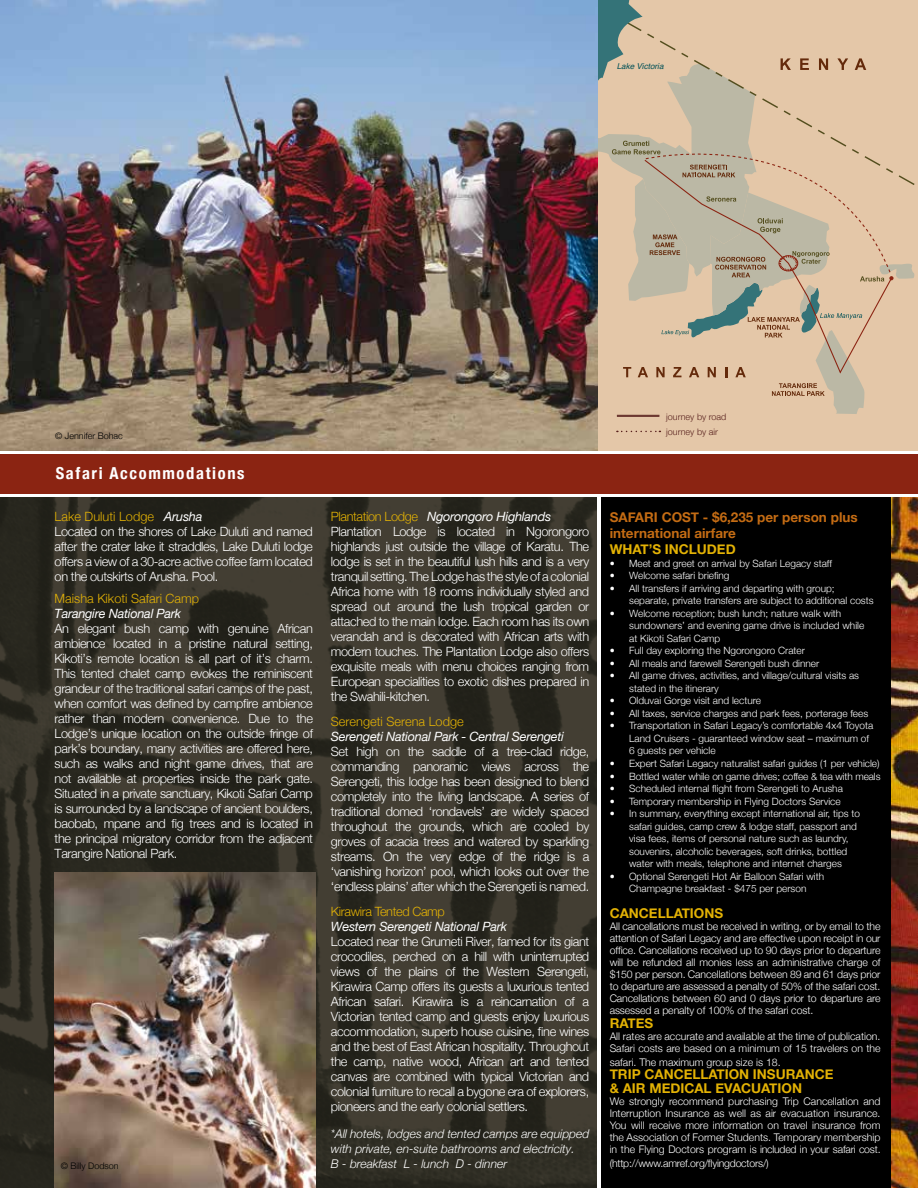
<style>
.page{position:relative;width:918px;height:1188px;background:#fff}
.page>*{position:absolute;margin:0;border:0;box-sizing:border-box;transform-origin:0 0}
.t1{font:700 condensed 16.5px "Helvetica Neue";letter-spacing:.1em;color:#fff}
.t2{font:700 13.5px/13.8px "Helvetica Neue";color:#e3b205}
.t3{font:700 13.5px/16.2px "Helvetica Neue";color:#c46c14}
.t4{font:300 12.75px/15px "Helvetica Neue";letter-spacing:-.03em;color:#fff;text-align:justify}
.t5{font:italic 12.75px "Helvetica Neue";letter-spacing:-.02em;color:#fff}
.t6{font:300 12.75px "Helvetica Neue";color:#e3b205}
.t7{font:300 12.75px "Helvetica Neue";letter-spacing:-.03em;color:#e3b205}
.t8{font:italic 300 12px/15px "Helvetica Neue";color:#fff}
.t9{font:300 10.5px/12px "Helvetica Neue";color:#fff;text-align:justify}
.t10{font:300 10.5px "Helvetica Neue";letter-spacing:-.02em;color:#fff}
.t11{font:300 10.05px/12.5px "Helvetica Neue";color:#fff}
.t12{font:300 9px "Helvetica Neue";color:#000}
.t13{font:300 9px/15.8px "Helvetica Neue";color:#571f1c}
.t14{font:italic 8.1px "Helvetica";color:#015056}
.s1{color:#e3b205}
.s2{font-weight:400;font-style:italic}
</style>
<div class="page">
<img style="left:0;top:497px;width:597px;height:691px">
<div style="left:601px;top:497px;width:295px;height:691px;background:#000"></div>
<div style="left:0;top:454px;width:918px;height:40px;background:#8b2412"></div>
<div style="left:597px;top:0;width:321px;height:451px;background:#e4c7a8"></div>
<svg style="left:598px;top:0;width:317px;height:414px"></svg>
<svg style="left:617px;top:431px;width:43px;height:1px"></svg>
<hr style="left:617px;top:415px;width:42px;height:1px;background:#571f1c">
<hr style="left:617px;top:416px;width:42px;height:1px;background:#571f1c">
<img style="left:892px;top:497px;width:26px;height:691px">
<img style="left:0;top:0;width:598px;height:451px">
<img style="left:54px;top:873px;width:261px;height:315px">
<p class="t12" style="left:55px;top:428px;width:69px">© Jennifer Bohac</p>
<p class="t1" style="left:56px;top:460px;width:190px">Safari Accommodations</p>
<p class="t14" style="left:617px;top:59px;width:48px">Lake Victoria</p>
<p class="t13" style="left:666px;top:408px;width:62px">journey by road journey by air</p>
<p class="t3" style="left:610px;top:509px;width:250px">SAFARI COST - $6,235 per person plus international airfare</p>
<p class="t2" style="left:610px;top:543px;width:128px">WHAT’S INCLUDED</p>
<p class="t11" style="left:610px;top:556px;width:224px">• Meet and greet on arrival by Safari Legacy staff</p>
<p class="t11" style="left:610px;top:569px;width:121px">• Welcome safari briefing</p>
<p class="t11" style="left:629px;top:581px;width:246px;text-indent:-19px">• All transfers if arriving and departing with group; separate, private transfers are subject to additional costs</p>
<p class="t11" style="left:629px;top:606px;width:237px;text-indent:-19px">• Welcome reception; bush lunch; nature walk with sundowners’ and evening game drive is included while at Kikoti Safari Camp</p>
<p class="t11" style="left:610px;top:644px;width:197px">• Full day exploring the Ngorongoro Crater</p>
<p class="t11" style="left:610px;top:656px;width:211px">• All meals and farewell Serengeti bush dinner</p>
<p class="t11" style="left:629px;top:669px;width:231px;text-indent:-19px">• All game drives, activities, and village/cultural visits as stated in the itinerary</p>
<p class="t11" style="left:610px;top:694px;width:153px">• Olduvai Gorge visit and lecture</p>
<p class="t11" style="left:610px;top:707px;width:260px">• All taxes, service charges and park fees, porterage fees</p>
<p class="t11" style="left:629px;top:719px;width:246px;text-indent:-19px">• Transportation in Safari Legacy’s comfortable 4x4 Toyota<br>Land Cruisers - guaranteed window seat – maximum of<br>6 guests per vehicle</p>
<p class="t11" style="left:610px;top:757px;width:271px">• Expert Safari Legacy naturalist safari guides (1 per vehicle)</p>
<p class="t11" style="left:610px;top:769px;width:272px">• Bottled water while on game drives; coffee &amp; tea with meals</p>
<p class="t11" style="left:610px;top:782px;width:235px">• Scheduled internal flight from Serengeti to Arusha</p>
<p class="t11" style="left:610px;top:794px;width:232px">• Temporary membership in Flying Doctors Service</p>
<p class="t11" style="left:629px;top:807px;width:232px;text-indent:-19px">• In summary, everything except international air, tips to safari guides, camp crew &amp; lodge staff, passport and visa fees, items of personal nature such as laundry, souvenirs, alcoholic beverages, soft drinks, bottled water with meals, telephone and internet charges</p>
<p class="t11" style="left:610px;top:869px;width:216px;text-align:center">• Optional Serengeti Hot Air Balloon Safari with<br>Champagne breakfast - $475 per person</p>
<p class="t2" style="left:610px;top:907px;width:115px">CANCELLATIONS</p>
<p class="t9" style="left:610px;top:920px;width:272px">All cancellations must be received in writing, or by email to the attention of Safari Legacy and are effective upon receipt in our office. Cancellations received up to 90 days prior to departure will be refunded all monies less an administrative charge of $150 per person. Cancellations between 89 and 61 days prior to departure are assessed a penalty of 50% of the safari cost.<br>Cancellations between 60 and 0 days prior to departure are assessed a penalty of 100% of the safari cost.</p>
<p class="t2" style="left:610px;top:1017px;width:45px">RATES</p>
<p class="t9" style="left:610px;top:1030px;width:272px">All rates are accurate and available at the time of publication.<br>Safari costs are based on a minimum of 15 travelers on the</p>
<p class="t9" style="left:610px;top:1055px;width:172px">safari. The maximum group size is 18.</p>
<p class="t2" style="left:610px;top:1068px;width:225px">TRIP CANCELLATION INSURANCE &amp; AIR MEDICAL EVACUATION</p>
<p class="t9" style="left:610px;top:1095px;width:272px">We strongly recommend purchasing Trip Cancellation and Interruption Insurance as well as air evacuation insurance.<br>You will receive more information on travel insurance from the Association of Former Students. Temporary membership in the Flying Doctors program is included in your safari cost.</p>
<p class="t4" style="left:331px;top:508px;width:260px;text-align:left"><span class="s1">Plantation Lodge</span> <span class="s2">Ngorongoro Highlands </span>Plantation Lodge is located in Ngorongoro highlands just outside the village of Karatu. The lodge is set in the beautiful lush hills and is a very tranquil setting. The Lodge has the style of a colonial Africa home with 18 rooms individually styled and spread out around the lush tropical garden or attached to the main lodge. Each room has its own verandah and is decorated with African arts with modern touches. The Plantation Lodge also offers exquisite meals with menu choices ranging from European specialities to exotic dishes prepared in the Swahili-kitchen.</p>
<p class="t6" style="left:331px;top:711px;width:134px">Serengeti Serena Lodge</p>
<p class="t5" style="left:331px;top:727px;width:235px">Serengeti National Park - Central Serengeti</p>
<p class="t4" style="left:331px;top:743px;width:260px">Set high on the saddle of a tree-clad ridge, commanding panoramic views across the Serengeti, this lodge has been designed to blend completely into the living landscape. A series of traditional domed ‘rondavels’ are widely spaced throughout the grounds, which are cooled by groves of acacia trees and watered by sparkling streams. On the very edge of the ridge is a ‘vanishing horizon’ pool, which looks out over the ‘endless plains’ after which the Serengeti is named.</p>
<p class="t7" style="left:331px;top:902px;width:115px">Kirawira Tented Camp</p>
<p class="t5" style="left:331px;top:918px;width:178px">Western Serengeti National Park</p>
<p class="t4" style="left:331px;top:934px;width:260px">Located near the Grumeti River, famed for its giant crocodiles, perched on a hill with uninterrupted views of the plains of the Western Serengeti, Kirawira Camp offers its guests a luxurious tented African safari. Kirawira is a reincarnation of a Victorian tented camp and guests enjoy luxurious accommodation, superb house cuisine, fine wines and the best of East African hospitality. Throughout the camp, native wood, African art and tented canvas are combined with typical Victorian and colonial furniture to recall a bygone era of explorers, pioneers and the early colonial settlers.</p>
<p class="t8" style="left:331px;top:1126px;width:260px">*All hotels, lodges and tented camps are equipped with private, en-suite bathrooms and electricity.<br>B - breakfast L - lunch D - dinner</p>
<p class="t4" style="left:55px;top:508px;width:260px;text-align:left"><span class="s1">Lake Duluti Lodge</span> <span class="s2">Arusha<br></span>Located on the shores of Lake Duluti and named after the crater lake it straddles, Lake Duluti lodge offers a view of a 30-acre active coffee farm located on the outskirts of Arusha. Pool.</p>
<p class="t6" style="left:55px;top:588px;width:146px">Maisha Kikoti Safari Camp</p>
<p class="t5" style="left:55px;top:605px;width:128px">Tarangire National Park</p>
<p class="t4" style="left:55px;top:620px;width:260px">An elegant bush camp with genuine African ambience located in a pristine natural setting, Kikoti’s remote location is all part of it’s charm.<br>This tented chalet camp evokes the reminiscent grandeur of the traditional safari camps of the past, when comfort was defined by campfire ambience rather than modern convenience. Due to the Lodge’s unique location on the outside fringe of park’s boundary, many activities are offered here, such as walks and night game drives, that are not available at properties inside the park gate.<br>Situated in a private sanctuary, Kikoti Safari Camp is surrounded by a landscape of ancient boulders, baobab, mpane and fig trees and is located in the principal migratory corridor from the adjacent Tarangire National Park.</p>
<p class="t12" style="left:61px;top:1159px;width:59px">© Billy Dodson</p>
<p class="t10" style="left:610px;top:1155px;width:161px">(http://www.amref.org/flyingdoctors/)</p>
</div>
